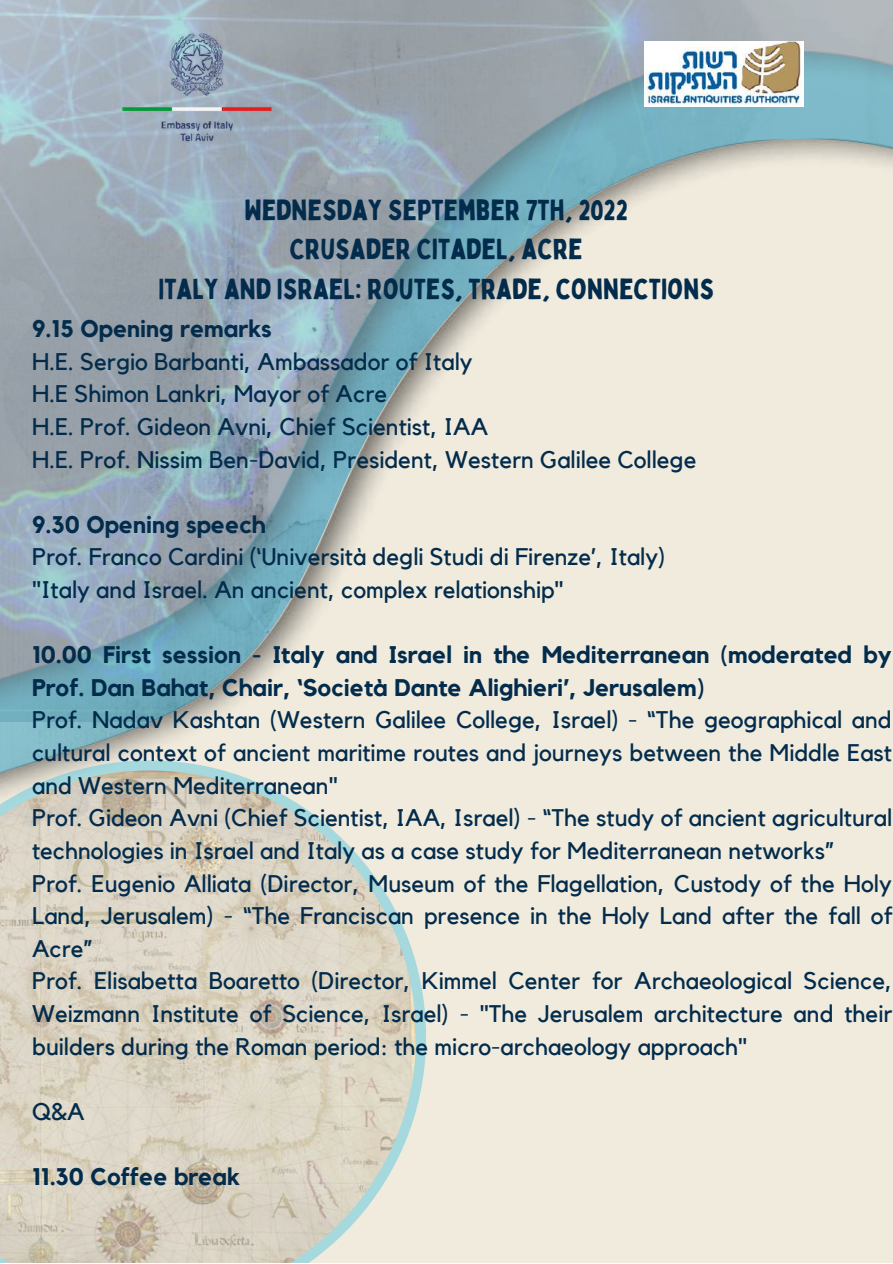
<style>
.page{position:relative;width:893px;height:1264px;background:#fff}
.page>*{position:absolute;margin:0;border:0;box-sizing:border-box;transform-origin:0 0}
.t1{font:28.5px/39.3px "Bobby Jones";color:#032c4c;text-align:center}
.t2{font:24px/32.5px "Kollektif";color:#032c4c}
.t3{font:700 24px/32.5px "Kollektif";color:#032c4c}
</style>
<div class="page">
<img style="left:0;top:38px;width:892px;height:86px">
<img style="left:0;top:125px;width:892px;height:1137px">
<svg style="left:0;top:760px;width:426px;height:502px;background:#d9d4c5"></svg>
<img style="left:114px;top:11px;width:168px;height:156px">
<img style="left:644px;top:41px;width:159px;height:66px">
<p class="t1" style="left:158px;top:190px;width:557px">WEDNESDAY SEPTEMBER 7TH, 2022<br>CRUSADER CITADEL, ACRE<br>ITALY AND ISRAEL: ROUTES, TRADE, CONNECTIONS</p>
<p class="t3" style="left:32px;top:313px;width:241px">9.15 Opening remarks</p>
<p class="t2" style="left:32px;top:346px;width:665px">H.E. Sergio Barbanti, Ambassador of Italy<br>H.E Shimon Lankri, Mayor of Acre<br>H.E. Prof. Gideon Avni, Chief Scientist, IAA<br>H.E. Prof. Nissim Ben-David, President, Western Galilee College</p>
<p class="t3" style="left:32px;top:509px;width:235px">9.30 Opening speech</p>
<p class="t2" style="left:32px;top:541px;width:634px">Prof. Franco Cardini (‘Università degli Studi di Firenze’, Italy) "Italy and Israel. An ancient, complex relationship"</p>
<p class="t3" style="left:32px;top:639px;width:861px">10.00 First session - Italy and Israel in the Mediterranean (moderated by<br>Prof. Dan Bahat, Chair, ‘Società Dante Alighieri’, Jerusalem)</p>
<p class="t2" style="left:32px;top:704px;width:862px">Prof. Nadav Kashtan (Western Galilee College, Israel) - “The geographical and cultural context of ancient maritime routes and journeys between the Middle East and Western Mediterranean"<br>Prof. Gideon Avni (Chief Scientist, IAA, Israel) - “The study of ancient agricultural technologies in Israel and Italy as a case study for Mediterranean networks”<br>Prof. Eugenio Alliata (Director, Museum of the Flagellation, Custody of the Holy Land, Jerusalem) - “The Franciscan presence in the Holy Land after the fall of Acre”<br>Prof. Elisabetta Boaretto (Director, Kimmel Center for Archaeological Science, Weizmann Institute of Science, Israel) - "The Jerusalem architecture and their builders during the Roman period: the micro-archaeology approach"</p>
<p class="t2" style="left:32px;top:1096px;width:54px">Q&amp;A</p>
<p class="t3" style="left:32px;top:1161px;width:209px">11.30 Coffee break</p>
</div>
